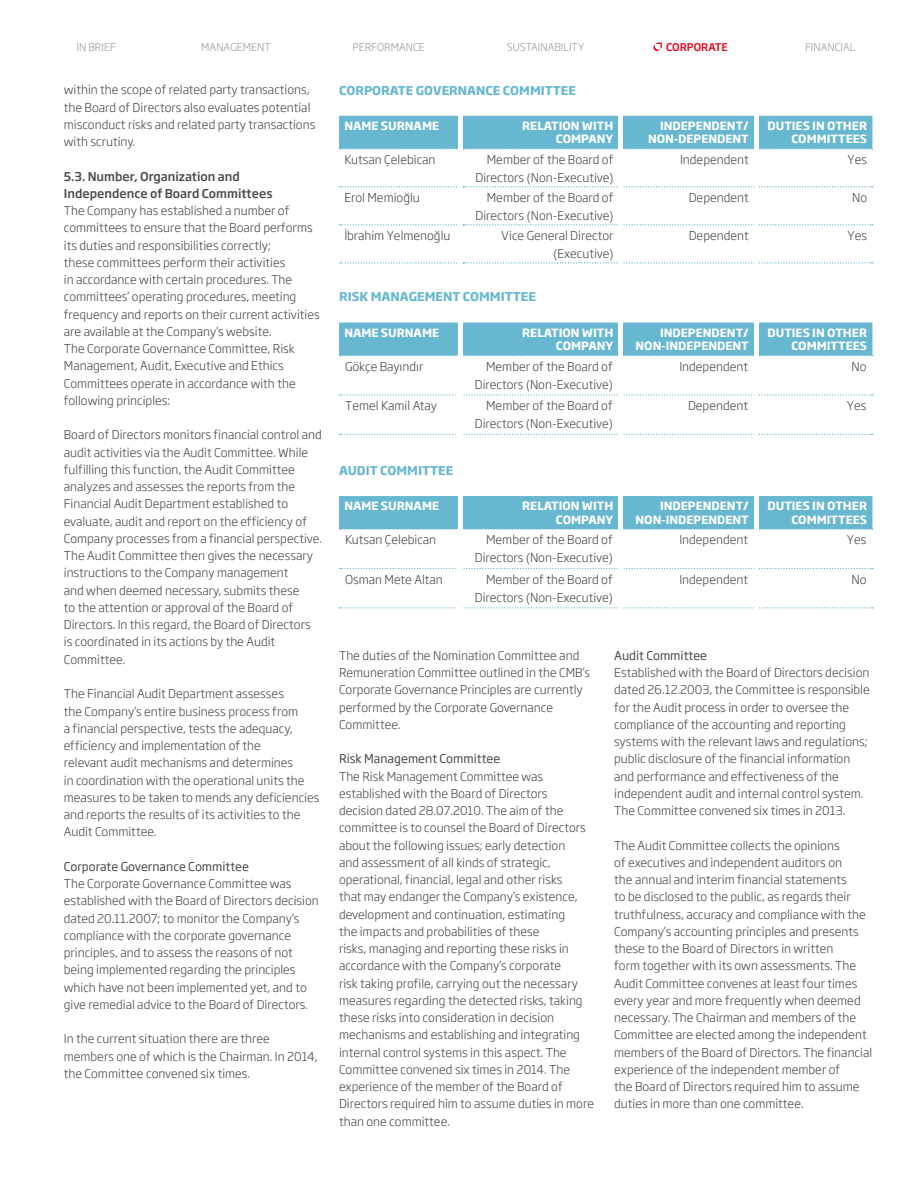
<style>
.page{position:relative;width:915px;height:1191px;background:#fff}
.page>*{position:absolute;margin:0;border:0;box-sizing:border-box;transform-origin:0 0}
.t1{font:300 12px/17.2px "Soho Gothic Pro";color:#4a4a49}
.t2{font:12px "Soho Gothic Pro";color:#4a4a49}
.t3{font:700 12px "Soho Gothic Pro";color:#67b7d1}
.t4{font:500 12px/17.2px "Soho Gothic Pro";color:#4a4a49}
.t5{font:700 11.25px/13.5px "Soho Gothic Pro";color:#fff;text-align:right}
.t6{font:300 10.5px "Soho Gothic Pro";color:#9d9d9c}
.t7{font:500 10.5px "Soho Gothic Pro";color:#e3051b}
</style>
<div class="page">
<svg style="left:653px;top:43px;width:8px;height:8px"></svg>
<svg style="left:339px;top:186px;width:533px;height:1px"></svg>
<svg style="left:339px;top:224px;width:533px;height:1px"></svg>
<svg style="left:339px;top:262px;width:533px;height:1px"></svg>
<div style="left:339px;top:116px;width:533px;height:33px;background:#67b7d1"></div>
<div style="left:458px;top:107px;width:5px;height:159px;background:#fff"></div>
<hr style="left:618px;top:107px;width:4px;height:159px;background:#fff">
<div style="left:753px;top:107px;width:5px;height:159px;background:#fff"></div>
<svg style="left:339px;top:394px;width:533px;height:1px"></svg>
<svg style="left:339px;top:434px;width:533px;height:1px"></svg>
<div style="left:339px;top:322px;width:533px;height:34px;background:#67b7d1"></div>
<div style="left:458px;top:318px;width:5px;height:122px;background:#fff"></div>
<hr style="left:618px;top:318px;width:4px;height:122px;background:#fff">
<div style="left:753px;top:318px;width:5px;height:122px;background:#fff"></div>
<svg style="left:339px;top:568px;width:533px;height:1px"></svg>
<svg style="left:339px;top:607px;width:533px;height:1px"></svg>
<div style="left:339px;top:496px;width:533px;height:34px;background:#67b7d1"></div>
<div style="left:458px;top:492px;width:5px;height:125px;background:#fff"></div>
<hr style="left:618px;top:492px;width:4px;height:125px;background:#fff">
<div style="left:753px;top:492px;width:5px;height:125px;background:#fff"></div>
<p class="t6" style="left:76px;top:40px;width:41px">IN BRIEF</p>
<p class="t6" style="left:201px;top:40px;width:71px">MANAGEMENT</p>
<p class="t6" style="left:352px;top:40px;width:74px">PERFORMANCE</p>
<p class="t6" style="left:506px;top:40px;width:79px">SUSTAINABILITY</p>
<p class="t7" style="left:666px;top:40px;width:63px">CORPORATE</p>
<p class="t6" style="left:804px;top:40px;width:52px">FINANCIAL</p>
<p class="t1" style="left:64px;top:81px;width:253px">within the scope of related party transactions, the Board of Directors also evaluates potential misconduct risks and related party transactions with scrutiny.</p>
<p class="t4" style="left:64px;top:167px;width:210px">5.3. Number, Organization and<br>Independence of Board Committees</p>
<p class="t1" style="left:64px;top:202px;width:257px">The Company has established a number of committees to ensure that the Board performs its duties and responsibilities correctly;<br>these committees perform their activities<br>in accordance with certain procedures. The committees’ operating procedures, meeting frequency and reports on their current activities are available at the Company’s website.<br>The Corporate Governance Committee, Risk Management, Audit, Executive and Ethics Committees operate in accordance with the following principles:</p>
<p class="t1" style="left:64px;top:426px;width:259px">Board of Directors monitors financial control and audit activities via the Audit Committee. While fulfilling this function, the Audit Committee analyzes and assesses the reports from the Financial Audit Department established to evaluate, audit and report on the efficiency of Company processes from a financial perspective.<br>The Audit Committee then gives the necessary instructions to the Company management<br>and when deemed necessary, submits these<br>to the attention or approval of the Board of Directors. In this regard, the Board of Directors is coordinated in its actions by the Audit Committee.</p>
<p class="t1" style="left:64px;top:685px;width:257px">The Financial Audit Department assesses<br>the Company’s entire business process from<br>a financial perspective, tests the adequacy, efficiency and implementation of the<br>relevant audit mechanisms and determines<br>in coordination with the operational units the measures to be taken to mends any deficiencies and reports the results of its activities to the Audit Committee.</p>
<p class="t2" style="left:64px;top:859px;width:187px">Corporate Governance Committee</p>
<p class="t1" style="left:64px;top:875px;width:256px">The Corporate Governance Committee was established with the Board of Directors decision dated 20.11.2007; to monitor the Company’s compliance with the corporate governance principles, and to assess the reasons of not being implemented regarding the principles which have not been implemented yet, and to give remedial advice to the Board of Directors.</p>
<p class="t1" style="left:64px;top:1030px;width:255px">In the current situation there are three members one of which is the Chairman. In 2014, the Committee convened six times.</p>
<p class="t3" style="left:339px;top:82px;width:238px">CORPORATE GOVERNANCE COMMITTEE</p>
<p class="t5" style="left:344px;top:119px;width:96px">NAME SURNAME</p>
<p class="t5" style="left:522px;top:119px;width:93px">RELATION WITH<br>COMPANY</p>
<p class="t5" style="left:647px;top:119px;width:102px">INDEPENDENT/<br>NON-DEPENDENT</p>
<p class="t5" style="left:767px;top:119px;width:101px">DUTIES IN OTHER<br>COMMITTEES</p>
<p class="t1" style="left:344px;top:150px;width:93px">Kutsan Çelebican</p>
<p class="t1" style="left:475px;top:150px;width:139px;line-height:18px;text-align:right">Member of the Board of<br>Directors (Non-Executive)</p>
<p class="t1" style="left:679px;top:150px;width:70px">Independent</p>
<p class="t1" style="left:847px;top:150px;width:21px">Yes</p>
<p class="t1" style="left:344px;top:188px;width:77px">Erol Memioğlu</p>
<p class="t1" style="left:475px;top:188px;width:139px;line-height:18px;text-align:right">Member of the Board of<br>Directors (Non-Executive)</p>
<p class="t1" style="left:688px;top:188px;width:62px">Dependent</p>
<p class="t1" style="left:851px;top:188px;width:17px">No</p>
<p class="t1" style="left:344px;top:226px;width:107px">İbrahim Yelmenoğlu</p>
<p class="t1" style="left:501px;top:226px;width:114px;line-height:18px;text-align:right">Vice General Director (Executive)</p>
<p class="t1" style="left:688px;top:226px;width:62px">Dependent</p>
<p class="t1" style="left:847px;top:226px;width:21px">Yes</p>
<p class="t3" style="left:339px;top:289px;width:198px">RISK MANAGEMENT COMMITTEE</p>
<p class="t5" style="left:344px;top:325px;width:96px">NAME SURNAME</p>
<p class="t5" style="left:522px;top:325px;width:93px">RELATION WITH<br>COMPANY</p>
<p class="t5" style="left:635px;top:325px;width:115px">INDEPENDENT/<br>NON-INDEPENDENT</p>
<p class="t5" style="left:767px;top:325px;width:101px">DUTIES IN OTHER<br>COMMITTEES</p>
<p class="t1" style="left:345px;top:358px;width:80px">Gökçe Bayındır</p>
<p class="t1" style="left:474px;top:357px;width:139px;line-height:18px;text-align:right">Member of the Board of<br>Directors (Non-Executive)</p>
<p class="t1" style="left:679px;top:358px;width:70px">Independent</p>
<p class="t1" style="left:851px;top:358px;width:17px">No</p>
<p class="t1" style="left:345px;top:397px;width:93px">Temel Kamil Atay</p>
<p class="t1" style="left:474px;top:397px;width:139px;line-height:18px;text-align:right">Member of the Board of<br>Directors (Non-Executive)</p>
<p class="t1" style="left:687px;top:397px;width:62px">Dependent</p>
<p class="t1" style="left:846px;top:397px;width:21px">Yes</p>
<p class="t3" style="left:339px;top:462px;width:116px">AUDIT COMMITTEE</p>
<p class="t5" style="left:344px;top:499px;width:96px">NAME SURNAME</p>
<p class="t5" style="left:522px;top:499px;width:93px">RELATION WITH<br>COMPANY</p>
<p class="t5" style="left:635px;top:499px;width:115px">INDEPENDENT/<br>NON-INDEPENDENT</p>
<p class="t5" style="left:767px;top:499px;width:101px">DUTIES IN OTHER<br>COMMITTEES</p>
<p class="t1" style="left:345px;top:531px;width:93px">Kutsan Çelebican</p>
<p class="t1" style="left:474px;top:531px;width:139px;line-height:18px;text-align:right">Member of the Board of<br>Directors (Non-Executive)</p>
<p class="t1" style="left:679px;top:531px;width:70px">Independent</p>
<p class="t1" style="left:846px;top:531px;width:21px">Yes</p>
<p class="t1" style="left:345px;top:571px;width:99px">Osman Mete Altan</p>
<p class="t1" style="left:474px;top:570px;width:139px;line-height:18px;text-align:right">Member of the Board of<br>Directors (Non-Executive)</p>
<p class="t1" style="left:679px;top:571px;width:70px">Independent</p>
<p class="t1" style="left:851px;top:571px;width:17px">No</p>
<p class="t2" style="left:614px;top:648px;width:94px">Audit Committee</p>
<p class="t1" style="left:614px;top:664px;width:257px">Established with the Board of Directors decision dated 26.12.2003, the Committee is responsible for the Audit process in order to oversee the compliance of the accounting and reporting systems with the relevant laws and regulations; public disclosure of the financial information and performance and effectiveness of the independent audit and internal control system.<br>The Committee convened six times in 2013.</p>
<p class="t1" style="left:614px;top:836px;width:259px">The Audit Committee collects the opinions<br>of executives and independent auditors on<br>the annual and interim financial statements<br>to be disclosed to the public, as regards their truthfulness, accuracy and compliance with the Company’s accounting principles and presents these to the Board of Directors in written<br>form together with its own assessments. The Audit Committee convenes at least four times every year and more frequently when deemed necessary. The Chairman and members of the Committee are elected among the independent members of the Board of Directors. The financial experience of the independent member of<br>the Board of Directors required him to assume duties in more than one committee.</p>
<p class="t1" style="left:339px;top:647px;width:252px">The duties of the Nomination Committee and Remuneration Committee outlined in the CMB’s Corporate Governance Principles are currently performed by the Corporate Governance Committee.</p>
<p class="t2" style="left:339px;top:751px;width:163px">Risk Management Committee</p>
<p class="t1" style="left:339px;top:767px;width:256px">The Risk Management Committee was established with the Board of Directors decision dated 28.07.2010. The aim of the committee is to counsel the Board of Directors about the following issues; early detection<br>and assessment of all kinds of strategic, operational, financial, legal and other risks<br>that may endanger the Company’s existence, development and continuation, estimating<br>the impacts and probabilities of these<br>risks, managing and reporting these risks in accordance with the Company’s corporate<br>risk taking profile, carrying out the necessary measures regarding the detected risks, taking these risks into consideration in decision mechanisms and establishing and integrating internal control systems in this aspect. The Committee convened six times in 2014. The experience of the member of the Board of Directors required him to assume duties in more than one committee.</p>
</div>
